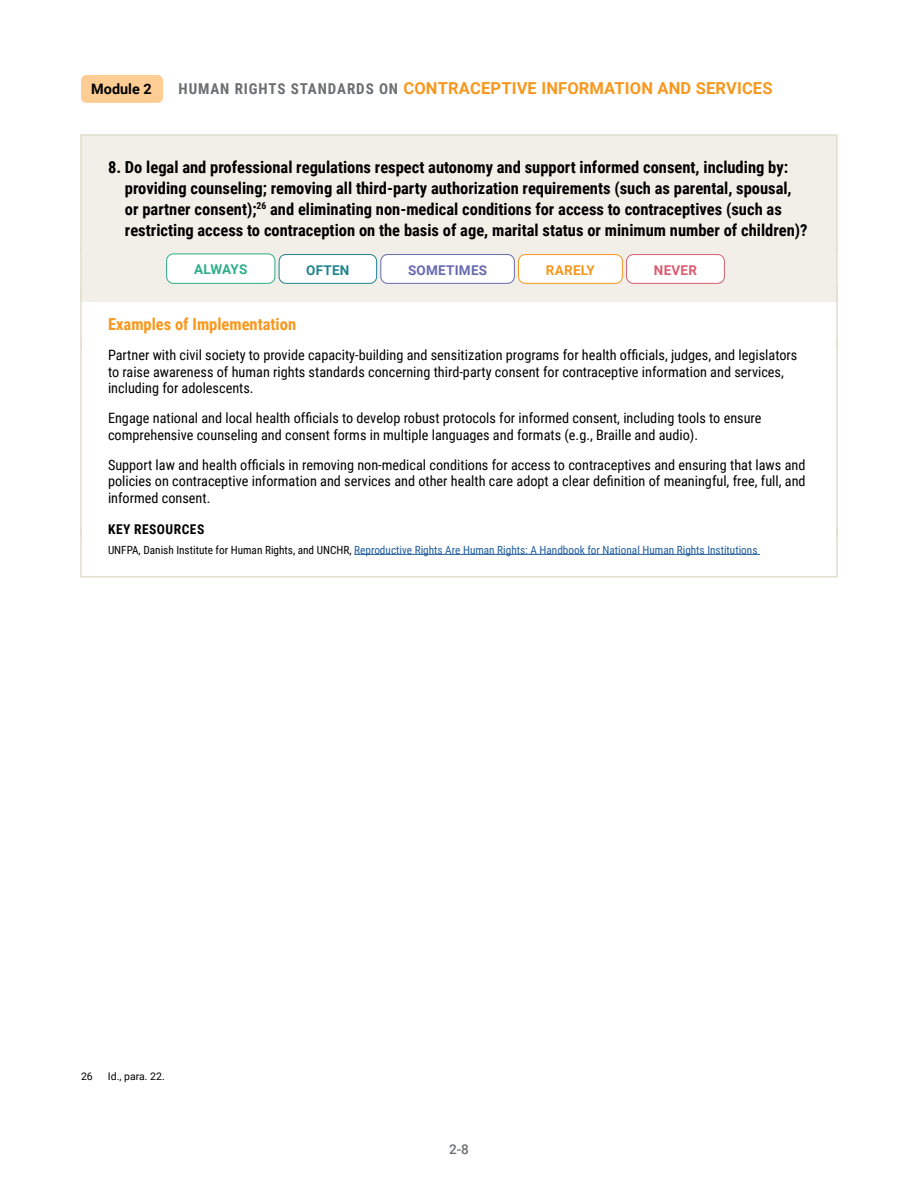
<style>
.page{position:relative;width:918px;height:1188px;background:#fff}
.page>*{position:absolute;margin:0;border:0;box-sizing:border-box;transform-origin:0 0}
.t1{font:700 16.5px/21px "Roboto Condensed";color:#000}
.t2{font:700 16.5px "Roboto";letter-spacing:.01em;color:#f8971d}
.t3{font:700 16.5px "Roboto Condensed";color:#f8971d}
.t4{font:700 14.4px "Roboto";color:#000}
.t5{font:14.25px/16.5px "Roboto Condensed";color:#000}
.t6{font:700 13.5px "Roboto Condensed";letter-spacing:.035em;color:#000}
.t7{font:700 13.5px "Roboto";letter-spacing:.02em;color:#676ab0}
.t8{font:700 13.5px "Roboto";color:#2daf88}
.t9{font:700 13.5px "Roboto";letter-spacing:.02em;color:#f8971d}
.t10{font:700 13.5px "Roboto";letter-spacing:.015em;color:#1f848f}
.t11{font:700 13.5px "Roboto";letter-spacing:.02em;color:#d85d70}
.t12{font:500 13.5px "Roboto";color:#6d6e71}
.t13{font:11.25px "Roboto Condensed";color:#215e9e}
.t14{font:10.5px "Roboto";color:#000}
.s1{font-family:"Roboto Condensed";font-size:15px;color:#6d6e71}
.s2{color:#000}
</style>
<div class="page">
<div style="left:81px;top:75px;width:82px;height:28px;background:#fecd94;border-radius:5px"></div>
<div style="left:81px;top:135px;width:756px;height:119px;background:#f1efe8"></div>
<div style="left:80px;top:134px;width:758px;height:120px;border:2px solid #e2dfcd"></div>
<div style="left:81px;top:246px;width:756px;height:56px;background:#f1efe8"></div>
<hr style="left:80px;top:246px;width:2px;height:56px;background:#e2dfcd">
<hr style="left:836px;top:246px;width:2px;height:56px;background:#e2dfcd">
<hr style="left:80px;top:286px;width:2px;height:62px;background:#e2dfcd">
<hr style="left:836px;top:286px;width:2px;height:62px;background:#e2dfcd">
<hr style="left:80px;top:339px;width:2px;height:181px;background:#e2dfcd">
<hr style="left:836px;top:339px;width:2px;height:181px;background:#e2dfcd">
<svg style="left:80px;top:520px;width:2px;height:8px"></svg>
<svg style="left:836px;top:520px;width:2px;height:8px"></svg>
<div style="left:80px;top:528px;width:758px;height:50px;border:2px solid #e2dfcd"></div>
<hr style="left:354px;top:554px;width:406px;height:1px;background:#215e9e">
<div style="left:167px;top:254px;width:108px;height:29px;background:#fff;border-radius:7px"></div>
<div style="left:166px;top:254px;width:109px;height:30px;border:1px solid #2daf88;border-radius:7px"></div>
<div style="left:279px;top:255px;width:98px;height:28px;background:#fff;border-radius:7px"></div>
<div style="left:279px;top:254px;width:98px;height:30px;border:1px solid #1f848f;border-radius:7px"></div>
<div style="left:381px;top:255px;width:133px;height:28px;background:#fff;border-radius:7px"></div>
<div style="left:381px;top:254px;width:134px;height:30px;border:1px solid #676ab0;border-radius:7px"></div>
<div style="left:519px;top:255px;width:103px;height:28px;background:#fff;border-radius:7px"></div>
<div style="left:518px;top:254px;width:105px;height:30px;border:1px solid #f8971d;border-radius:7px"></div>
<div style="left:627px;top:255px;width:97px;height:28px;background:#fff;border-radius:7px"></div>
<div style="left:626px;top:254px;width:99px;height:30px;border:1px solid #d85d70;border-radius:7px"></div>
<p class="t4" style="left:91px;top:78px;width:62px">Module 2</p>
<p class="t2" style="left:179px;top:76px;width:595px"><span class="s1">HUMAN RIGHTS STANDARDS ON</span> CONTRACEPTIVE INFORMATION AND SERVICES</p>
<p class="t1" style="left:125px;top:156px;width:684px;text-indent:-17px">8. Do legal and professional regulations respect autonomy and support informed consent, including by: providing counseling; removing all third-party authorization requirements (such as parental, spousal, or partner consent);<sup>26</sup> and eliminating non-medical conditions for access to contraceptives (such as restricting access to contraception on the basis of age, marital status or minimum number of children)?</p>
<p class="t8" style="left:194px;top:260px;width:55px">ALWAYS</p>
<p class="t10" style="left:306px;top:261px;width:45px">OFTEN</p>
<p class="t7" style="left:408px;top:261px;width:81px">SOMETIMES</p>
<p class="t9" style="left:546px;top:261px;width:51px">RARELY</p>
<p class="t11" style="left:654px;top:261px;width:45px">NEVER</p>
<p class="t3" style="left:108px;top:313px;width:190px">Examples of Implementation</p>
<p class="t5" style="left:108px;top:346px;width:691px">Partner with civil society to provide capacity-building and sensitization programs for health officials, judges, and legislators to raise awareness of human rights standards concerning third-party consent for contraceptive information and services, including for adolescents.</p>
<p class="t5" style="left:108px;top:409px;width:655px">Engage national and local health officials to develop robust protocols for informed consent, including tools to ensure comprehensive counseling and consent forms in multiple languages and formats (e.g., Braille and audio).</p>
<p class="t5" style="left:108px;top:456px;width:699px;text-align:justify">Support law and health officials in removing non-medical conditions for access to contraceptives and ensuring that laws and policies on contraceptive information and services and other health care adopt a clear definition of meaningful, free, full, and informed consent.</p>
<p class="t6" style="left:108px;top:520px;width:98px">KEY RESOURCES</p>
<p class="t13" style="left:108px;top:542px;width:651px"><span class="s2">UNFPA, Danish Institute for Human Rights, and UNCHR,</span> Reproductive Rights Are Human Rights: A Handbook for National Human Rights Institutions</p>
<p class="t14" style="left:81px;top:1069px;width:13px">26</p>
<p class="t14" style="left:108px;top:1069px;width:58px">Id., para. 22.</p>
<p class="t12" style="left:449px;top:1140px;width:21px">2-8</p>
</div>
